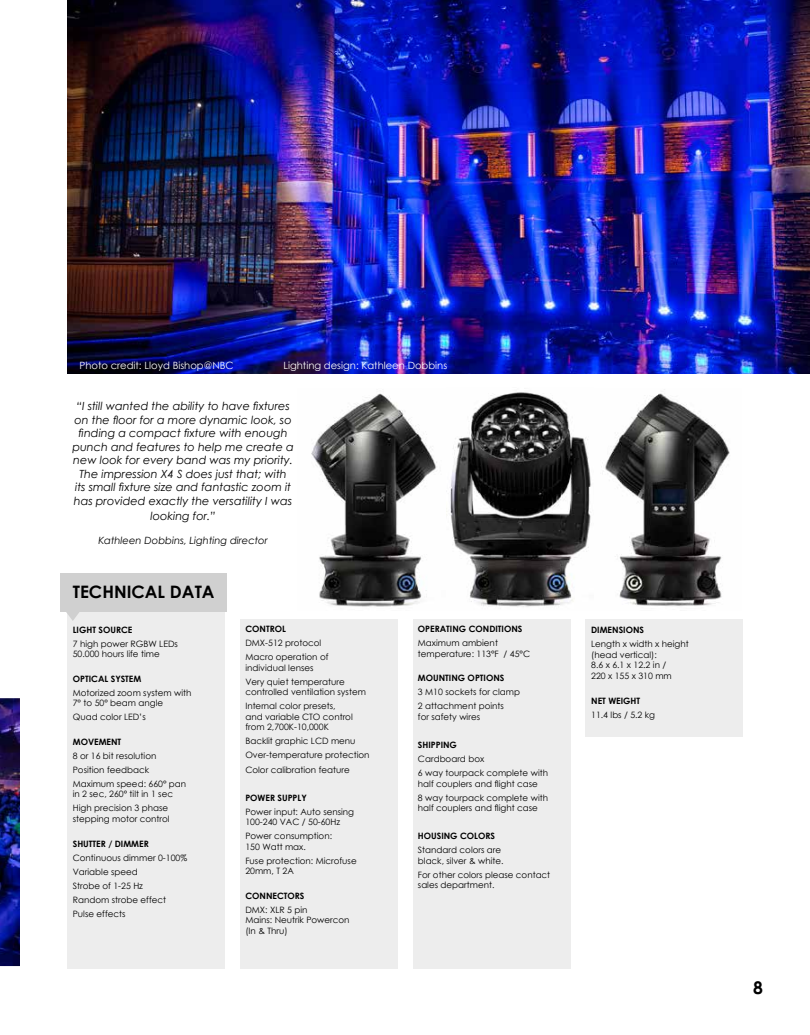
<style>
.page{position:relative;width:810px;height:1035px;background:#fff}
.page>*{position:absolute;margin:0;border:0;box-sizing:border-box;transform-origin:0 0}
.t1{font:700 17.5px "Century Gothic";color:#000}
.t2{font:700 17.12px "Century Gothic";color:#000}
.t3{font:italic 11.25px/13.5px "Century Gothic";color:#000;text-align:center}
.t4{font:10px "Century Gothic";color:#fff}
.t5{font:italic 10px "Century Gothic";color:#000}
.t6{font:8.75px/14px "Century Gothic";color:#000}
.t7{font:700 8.75px "Century Gothic";color:#000}
</style>
<div class="page">
<img style="left:0;top:698px;width:20px;height:269px">
<img style="left:68px;top:0;width:742px;height:373px">
<div style="left:68px;top:606px;width:157px;height:363px;background:#ededed"></div>
<div style="left:240px;top:619px;width:158px;height:350px;background:#ededed"></div>
<div style="left:413px;top:619px;width:157px;height:350px;background:#ededed"></div>
<div style="left:60px;top:573px;width:167px;height:38px;background:#d0d0d0"></div>
<svg style="left:65px;top:611px;width:16px;height:10px"></svg>
<img style="left:311px;top:392px;width:419px;height:215px">
<div style="left:585px;top:620px;width:158px;height:117px;background:#ededed"></div>
<p class="t4" style="left:79px;top:358px;width:156px">Photo credit: Lloyd Bishop@NBC</p>
<p class="t4" style="left:284px;top:358px;width:165px">Lighting design: Kathleen Dobbins</p>
<p class="t3" style="left:72px;top:399px;width:223px">“I still wanted the ability to have fixtures on the floor for a more dynamic look, so finding a compact fixture with enough punch and features to help me create a new look for every band was my priority.<br>The impression X4 S does just that; with<br>its small fixture size and fantastic zoom it has provided exactly the versatility I was</p>
<p class="t3" style="left:150px;top:509px;width:67px">looking for.”</p>
<p class="t5" style="left:98px;top:534px;width:171px">Kathleen Dobbins, Lighting director</p>
<h2 class="t2" style="left:73px;top:579px;width:143px">TECHNICAL DATA</h2>
<p class="t7" style="left:73px;top:623px;width:61px">LIGHT SOURCE</p>
<p class="t6" style="left:73px;top:638px;width:107px;line-height:10.5px">7 high power RGBW LEDs<br>50.000 hours life time</p>
<p class="t7" style="left:73px;top:672px;width:70px">OPTICAL SYSTEM</p>
<p class="t6" style="left:73px;top:687px;width:120px;line-height:10.5px">Motorized zoom system with<br>7° to 50° beam angle</p>
<p class="t6" style="left:73px;top:710px;width:74px">Quad color LED’s</p>
<p class="t7" style="left:73px;top:735px;width:50px">MOVEMENT</p>
<p class="t6" style="left:73px;top:749px;width:115px">8 or 16 bit resolution<br>Position feedback<br>Maximum speed: 660° pan</p>
<p class="t6" style="left:73px;top:787px;width:102px">in 2 sec, 260° tilt in 1 sec<br>High precision 3 phase</p>
<p class="t6" style="left:73px;top:812px;width:98px">stepping motor control</p>
<p class="t7" style="left:73px;top:837px;width:77px">SHUTTER / DIMMER</p>
<p class="t6" style="left:73px;top:850px;width:116px">Continuous dimmer 0-100%<br>Variable speed<br>Strobe of 1-25 Hz<br>Random strobe effect<br>Pulse effects</p>
<p class="t7" style="left:245px;top:622px;width:42px">CONTROL</p>
<p class="t6" style="left:245px;top:636px;width:85px">DMX-512 protocol<br>Macro operation of</p>
<p class="t6" style="left:245px;top:661px;width:101px">individual lenses<br>Very quiet temperature</p>
<p class="t6" style="left:245px;top:685px;width:122px">controlled ventilation system<br>Internal color presets,</p>
<p class="t6" style="left:245px;top:711px;width:109px;line-height:10.5px">and variable CTO control from 2,700K-10,000K</p>
<p class="t6" style="left:245px;top:734px;width:126px">Backlit graphic LCD menu<br>Over-temperature protection<br>Color calibration feature</p>
<p class="t7" style="left:245px;top:791px;width:63px">POWER SUPPLY</p>
<p class="t6" style="left:245px;top:806px;width:110px;line-height:10.5px">Power input: Auto sensing<br>100-240 VAC / 50-60Hz</p>
<p class="t6" style="left:245px;top:831px;width:88px;line-height:10.5px">Power consumption:<br>150 Watt max.</p>
<p class="t6" style="left:245px;top:855px;width:113px;line-height:10.5px">Fuse protection: Microfuse<br>20mm, T 2A</p>
<p class="t7" style="left:245px;top:889px;width:61px">CONNECTORS</p>
<p class="t6" style="left:245px;top:904px;width:106px;line-height:10.5px">DMX: XLR 5 pin<br>Mains: Neutrik Powercon (In &amp; Thru)</p>
<p class="t7" style="left:418px;top:622px;width:106px">OPERATING CONDITIONS</p>
<p class="t6" style="left:418px;top:638px;width:114px;line-height:10.5px">Maximum ambient temperature: 113°F / 45°C</p>
<p class="t7" style="left:418px;top:672px;width:88px">MOUNTING OPTIONS</p>
<p class="t6" style="left:418px;top:685px;width:104px">3 M10 sockets for clamp<br>2 attachment points</p>
<p class="t6" style="left:418px;top:710px;width:64px">for safety wires</p>
<p class="t7" style="left:418px;top:738px;width:41px">SHIPPING</p>
<p class="t6" style="left:418px;top:752px;width:132px">Cardboard box<br>6 way tourpack complete with</p>
<p class="t6" style="left:418px;top:776px;width:132px">half couplers and flight case<br>8 way tourpack complete with</p>
<p class="t6" style="left:418px;top:801px;width:121px">half couplers and flight case</p>
<p class="t7" style="left:418px;top:829px;width:79px">HOUSING COLORS</p>
<p class="t6" style="left:418px;top:845px;width:87px;line-height:10.5px">Standard colors are black, silver &amp; white.</p>
<p class="t6" style="left:418px;top:869px;width:134px;line-height:10.5px">For other colors please contact sales department.</p>
<p class="t7" style="left:591px;top:624px;width:54px">DIMENSIONS</p>
<p class="t6" style="left:591px;top:639px;width:99px;line-height:10.5px">Length x width x height (head vertical):<br>8.6 x 6.1 x 12.2 in /<br>220 x 155 x 310 mm</p>
<p class="t7" style="left:591px;top:694px;width:51px">NET WEIGHT</p>
<p class="t6" style="left:591px;top:707px;width:65px">11.4 lbs / 5.2 kg</p>
<h1 class="t1" style="left:753px;top:974px;width:11px">8</h1>
</div>
